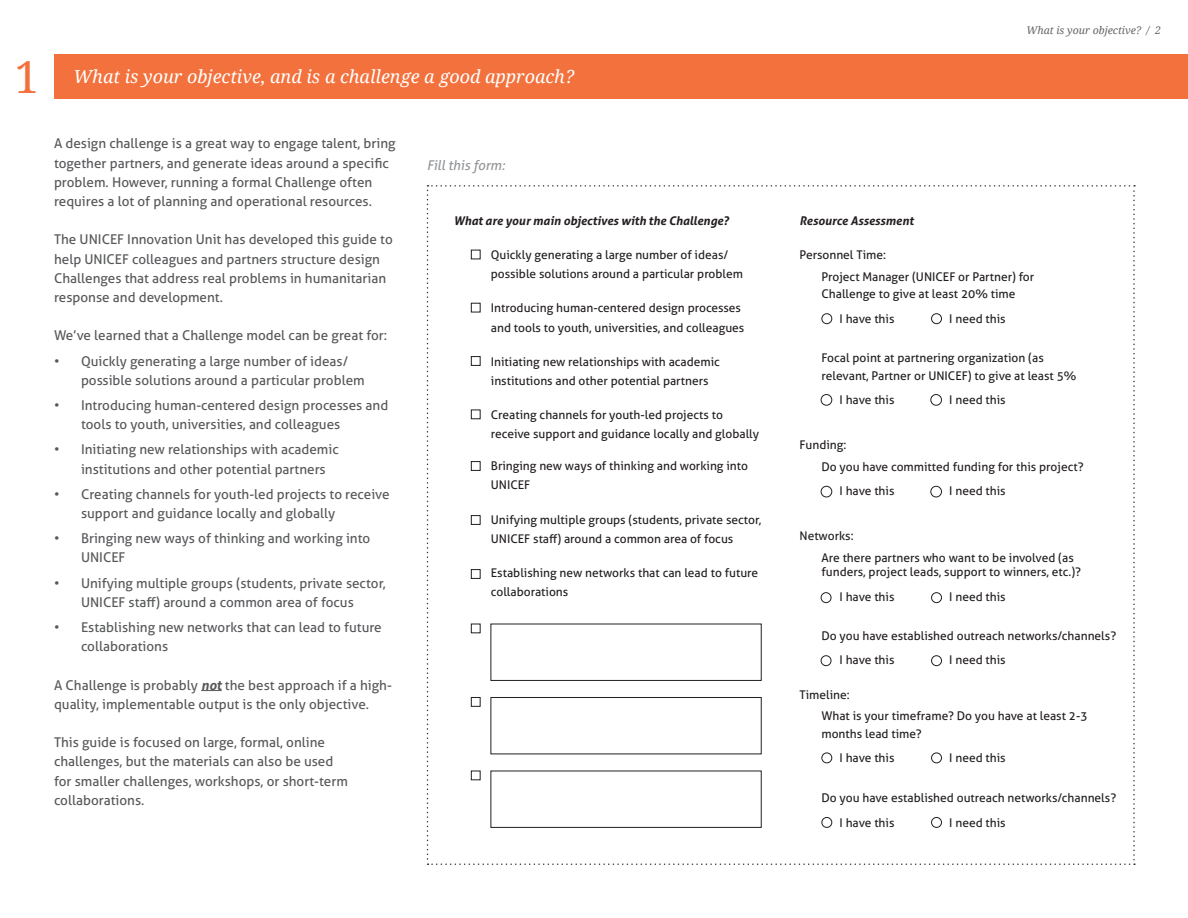
<style>
.page{position:relative;width:1188px;height:918px;background:#fff}
.page>*{position:absolute;margin:0;border:0;box-sizing:border-box;transform-origin:0 0}
.t1{font:44.25px "Droid Serif";color:#f3713c}
.t2{font:italic 18px "Droid Serif";color:#fff}
.t3{font:13.5px/19.2px "Aller";color:#57585a}
.t4{font:italic 13.5px "Aller";color:#939598}
.t5{font:12px/19.2px "Aller";color:#231f20}
.t6{font:italic 700 12px "Aller";color:#231f20}
.t7{font:italic 10.5px "Droid Serif";color:#646464}
.s1{font-weight:700;font-style:italic}
</style>
<div class="page">
<div style="left:54px;top:54px;width:1134px;height:45px;background:#f3713c"></div>
<svg style="left:201px;top:690px;width:21px;height:1px"></svg>
<svg style="left:427px;top:185px;width:708px;height:680px"></svg>
<div style="left:821px;top:313px;width:11px;height:11px;border:1px solid #231f20;border-radius:50%"></div>
<div style="left:931px;top:313px;width:11px;height:11px;border:1px solid #231f20;border-radius:50%"></div>
<div style="left:491px;top:624px;width:271px;height:57px;border:1px solid #231f20"></div>
<div style="left:491px;top:697px;width:271px;height:57px;border:1px solid #231f20"></div>
<div style="left:491px;top:771px;width:271px;height:57px;border:1px solid #231f20"></div>
<div style="left:471px;top:250px;width:10px;height:9px;border:1px solid #231f20"></div>
<div style="left:471px;top:303px;width:10px;height:9px;border:1px solid #231f20"></div>
<div style="left:471px;top:356px;width:10px;height:10px;border:1px solid #231f20"></div>
<div style="left:471px;top:410px;width:10px;height:9px;border:1px solid #231f20"></div>
<div style="left:471px;top:461px;width:10px;height:10px;border:1px solid #231f20"></div>
<div style="left:471px;top:515px;width:10px;height:10px;border:1px solid #231f20"></div>
<div style="left:471px;top:569px;width:10px;height:10px;border:1px solid #231f20"></div>
<div style="left:471px;top:624px;width:10px;height:9px;border:1px solid #231f20"></div>
<div style="left:471px;top:697px;width:10px;height:10px;border:1px solid #231f20"></div>
<div style="left:471px;top:771px;width:10px;height:9px;border:1px solid #231f20"></div>
<div style="left:821px;top:394px;width:11px;height:12px;border:1px solid #231f20;border-radius:50%"></div>
<div style="left:930px;top:394px;width:12px;height:12px;border:1px solid #231f20;border-radius:50%"></div>
<div style="left:821px;top:486px;width:11px;height:11px;border:1px solid #231f20;border-radius:50%"></div>
<div style="left:930px;top:486px;width:12px;height:11px;border:1px solid #231f20;border-radius:50%"></div>
<div style="left:821px;top:592px;width:10px;height:11px;border:1px solid #231f20;border-radius:50%"></div>
<div style="left:931px;top:592px;width:11px;height:11px;border:1px solid #231f20;border-radius:50%"></div>
<div style="left:821px;top:655px;width:10px;height:11px;border:1px solid #231f20;border-radius:50%"></div>
<div style="left:931px;top:655px;width:11px;height:11px;border:1px solid #231f20;border-radius:50%"></div>
<div style="left:821px;top:753px;width:11px;height:10px;border:1px solid #231f20;border-radius:50%"></div>
<div style="left:931px;top:753px;width:11px;height:10px;border:1px solid #231f20;border-radius:50%"></div>
<div style="left:821px;top:817px;width:11px;height:11px;border:1px solid #231f20;border-radius:50%"></div>
<div style="left:931px;top:817px;width:11px;height:11px;border:1px solid #231f20;border-radius:50%"></div>
<h1 class="t1" style="left:15px;top:52px;width:26px">1</h1>
<h2 class="t2" style="left:74px;top:67px;width:502px">What is your objective, and is a challenge a good approach?</h2>
<p class="t7" style="left:1027px;top:24px;width:136px">What is your objective? / 2</p>
<p class="t3" style="left:54px;top:134px;width:343px">A design challenge is a great way to engage talent, bring together partners, and generate ideas around a specific problem. However, running a formal Challenge often requires a lot of planning and operational resources.</p>
<p class="t3" style="left:54px;top:230px;width:340px">The UNICEF Innovation Unit has developed this guide to help UNICEF colleagues and partners structure design Challenges that address real problems in humanitarian response and development.</p>
<p class="t3" style="left:54px;top:326px;width:335px">We’ve learned that a Challenge model can be great for:</p>
<p class="t3" style="left:81px;top:351px;width:285px;text-indent:-27px">• Quickly generating a large number of ideas/ possible solutions around a particular problem</p>
<p class="t3" style="left:81px;top:396px;width:309px;text-indent:-27px">• Introducing human-centered design processes and tools to youth, universities, and colleagues</p>
<p class="t3" style="left:81px;top:440px;width:259px;text-indent:-27px">• Initiating new relationships with academic institutions and other potential partners</p>
<p class="t3" style="left:81px;top:484px;width:310px;text-indent:-27px">• Creating channels for youth-led projects to receive support and guidance locally and globally</p>
<p class="t3" style="left:81px;top:529px;width:291px;text-indent:-27px">• Bringing new ways of thinking and working into<br>UNICEF</p>
<p class="t3" style="left:54px;top:573px;width:333px;text-align:center">• Unifying multiple groups (students, private sector,<br>UNICEF staff) around a common area of focus</p>
<p class="t3" style="left:81px;top:618px;width:302px;text-indent:-27px">• Establishing new networks that can lead to future collaborations</p>
<p class="t3" style="left:54px;top:675px;width:339px">A Challenge is probably <span class="s1">not</span> the best approach if a high&shy;quality, implementable output is the only objective.</p>
<p class="t3" style="left:54px;top:733px;width:295px">This guide is focused on large, formal, online challenges, but the materials can also be used for smaller challenges, workshops, or short-term collaborations.</p>
<p class="t4" style="left:427px;top:157px;width:80px">Fill this form:</p>
<p class="t6" style="left:454px;top:214px;width:277px">What are your main objectives with the Challenge?</p>
<p class="t6" style="left:800px;top:214px;width:116px">Resource Assessment</p>
<p class="t5" style="left:800px;top:245px;width:88px">Personnel Time:</p>
<p class="t5" style="left:491px;top:245px;width:254px">Quickly generating a large number of ideas/ possible solutions around a particular problem</p>
<p class="t5" style="left:491px;top:298px;width:255px">Introducing human-centered design processes and tools to youth, universities, and colleagues</p>
<p class="t5" style="left:491px;top:352px;width:231px">Initiating new relationships with academic institutions and other potential partners</p>
<p class="t5" style="left:491px;top:405px;width:270px">Creating channels for youth-led projects to receive support and guidance locally and globally</p>
<p class="t5" style="left:491px;top:456px;width:259px">Bringing new ways of thinking and working into<br>UNICEF</p>
<p class="t5" style="left:491px;top:510px;width:272px">Unifying multiple groups (students, private sector,<br>UNICEF staff) around a common area of focus</p>
<p class="t5" style="left:491px;top:563px;width:269px">Establishing new networks that can lead to future collaborations</p>
<p class="t5" style="left:821px;top:268px;width:214px;line-height:17.4px">Project Manager (UNICEF or Partner) for<br>Challenge to give at least 20% time</p>
<p class="t5" style="left:949px;top:309px;width:58px">I need this</p>
<p class="t5" style="left:840px;top:309px;width:56px">I have this</p>
<p class="t5" style="left:821px;top:350px;width:257px;line-height:17.4px">Focal point at partnering organization (as relevant, Partner or UNICEF) to give at least 5%</p>
<p class="t5" style="left:949px;top:390px;width:58px">I need this</p>
<p class="t5" style="left:840px;top:390px;width:56px">I have this</p>
<p class="t5" style="left:800px;top:435px;width:48px">Funding:</p>
<p class="t5" style="left:821px;top:457px;width:264px">Do you have committed funding for this project?</p>
<p class="t5" style="left:949px;top:481px;width:58px">I need this</p>
<p class="t5" style="left:840px;top:481px;width:56px">I have this</p>
<p class="t5" style="left:800px;top:526px;width:56px">Networks:</p>
<p class="t5" style="left:821px;top:550px;width:261px;line-height:14.4px">Are there partners who want to be involved (as funders, project leads, support to winners, etc.)?</p>
<p class="t5" style="left:949px;top:587px;width:58px">I need this</p>
<p class="t5" style="left:840px;top:587px;width:56px">I have this</p>
<p class="t5" style="left:821px;top:626px;width:296px">Do you have established outreach networks/channels?</p>
<p class="t5" style="left:840px;top:650px;width:56px">I have this</p>
<p class="t5" style="left:800px;top:685px;width:52px">Timeline:</p>
<p class="t5" style="left:949px;top:650px;width:58px">I need this</p>
<p class="t5" style="left:821px;top:707px;width:268px;line-height:17.4px">What is your timeframe? Do you have at least 2-3 months lead time?</p>
<p class="t5" style="left:840px;top:748px;width:56px">I have this</p>
<p class="t5" style="left:949px;top:748px;width:58px">I need this</p>
<p class="t5" style="left:821px;top:789px;width:296px">Do you have established outreach networks/channels?</p>
<p class="t5" style="left:840px;top:813px;width:56px">I have this</p>
<p class="t5" style="left:949px;top:813px;width:58px">I need this</p>
</div>
